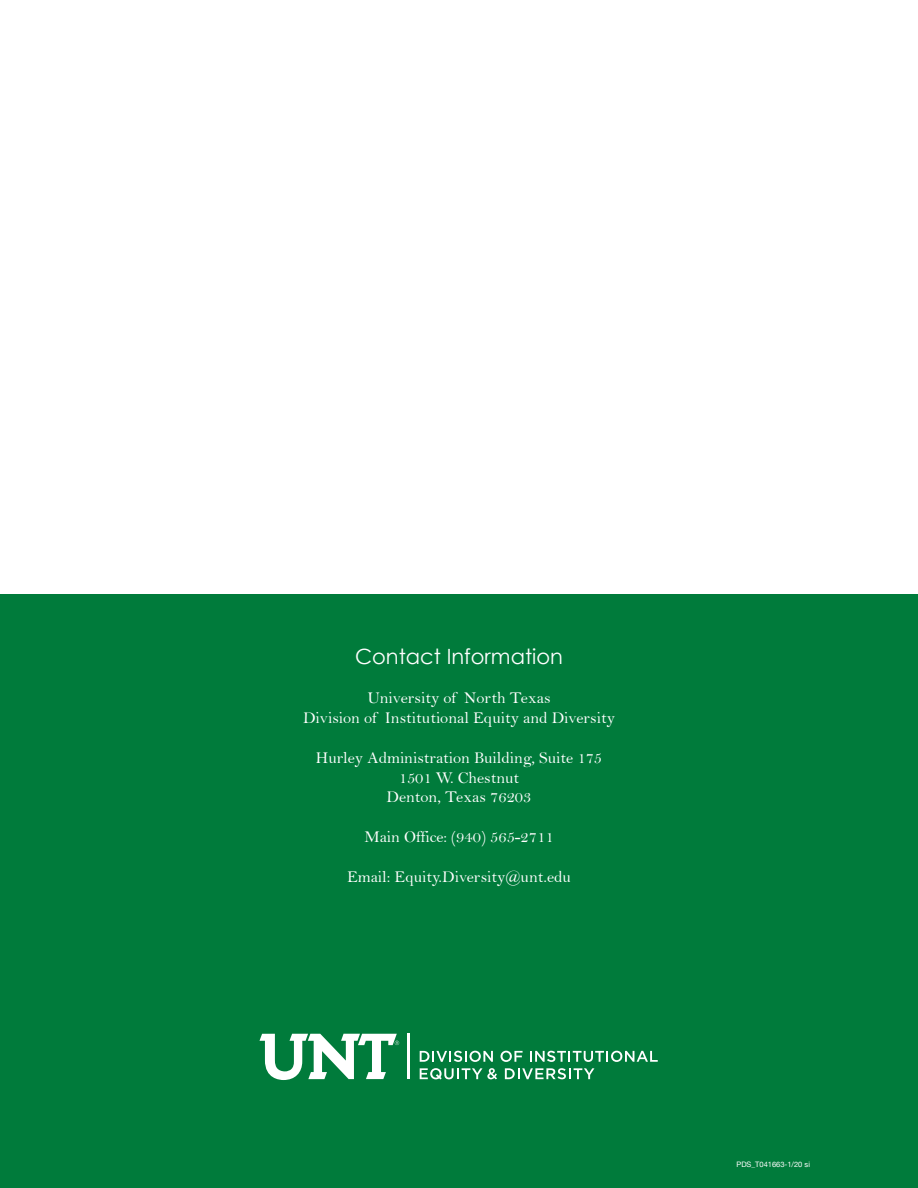
<style>
.page{position:relative;width:918px;height:1188px;background:#fff}
.page>*{position:absolute;margin:0;border:0;box-sizing:border-box;transform-origin:0 0}
.t1{font:21px "Century Gothic";color:#fff}
.t2{font:16.5px/19.8px "Bell";color:#fff;text-align:center}
.t3{font:7.5px "Helvetica Neue";color:#fff}
</style>
<div class="page">
<div style="left:0;top:594px;width:918px;height:594px;background:#007b3b"></div>
<svg style="left:420px;top:1051px;width:73px;height:11px"></svg>
<svg style="left:501px;top:1051px;width:22px;height:11px"></svg>
<svg style="left:530px;top:1051px;width:128px;height:11px"></svg>
<svg style="left:420px;top:1068px;width:77px;height:12px"></svg>
<svg style="left:505px;top:1068px;width:89px;height:11px"></svg>
<hr style="left:408px;top:1034px;width:2px;height:45px;background:#fff">
<svg style="left:260px;top:1034px;width:139px;height:46px"></svg>
<p class="t1" style="left:355px;top:641px;width:209px">Contact Information</p>
<p class="t2" style="left:303px;top:688px;width:313px">University of North Texas<br>Division of Institutional Equity and Diversity</p>
<p class="t2" style="left:316px;top:748px;width:288px">Hurley Administration Building, Suite 175<br>1501 W. Chestnut<br>Denton, Texas 76203</p>
<p class="t2" style="left:364px;top:827px;width:191px">Main Office: (940) 565-2711</p>
<p class="t2" style="left:347px;top:866px;width:225px">Email: Equity.Diversity@unt.edu</p>
<p class="t3" style="left:737px;top:1159px;width:75px">PDS_T041663-1/20 si</p>
</div>
